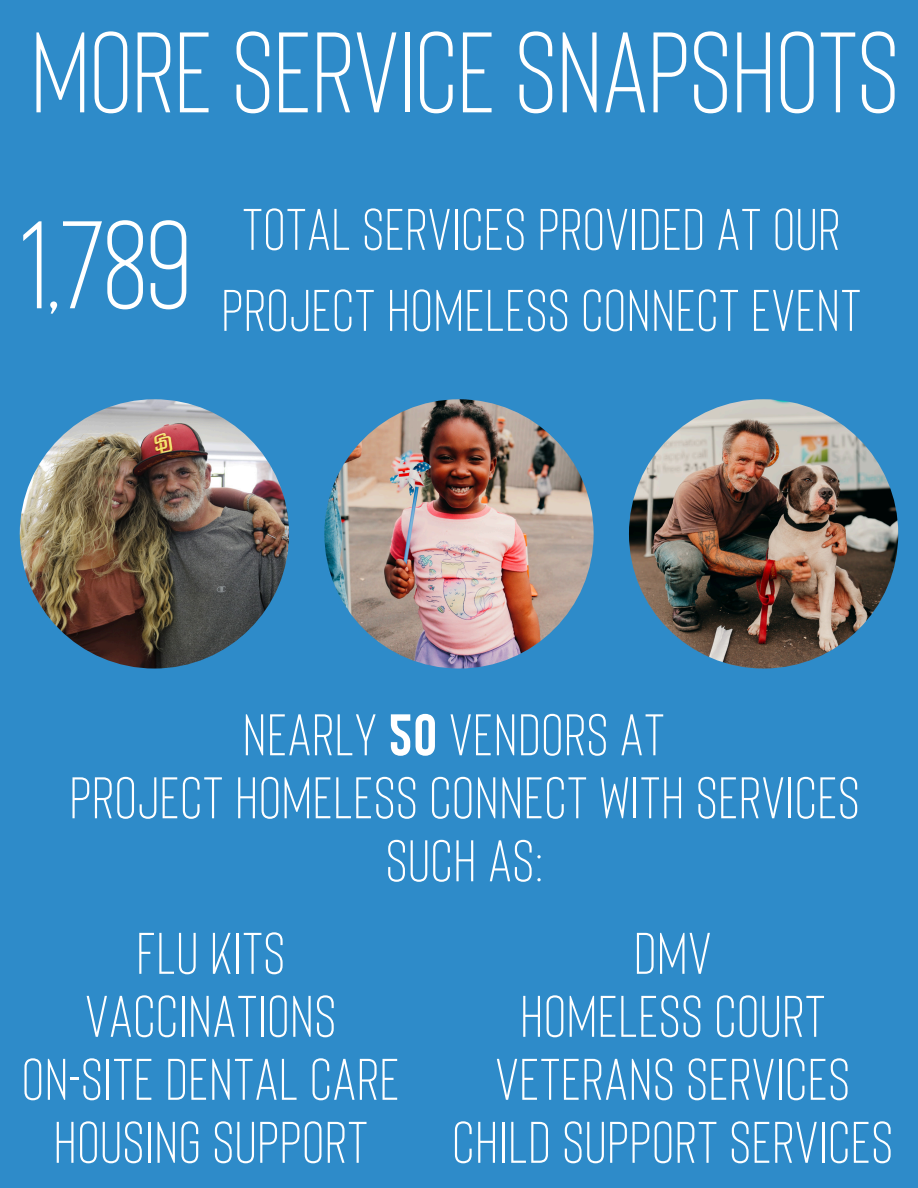
<style>
.page{position:relative;width:918px;height:1188px;background:#2e8bc9}
.page>*{position:absolute;margin:0;border:0;box-sizing:border-box;transform-origin:0 0}
.t1{font:124.2px "Bison";color:#fff}
.t2{font:114.15px "Bison";letter-spacing:.015em;color:#fff}
.t3{font:58.5px/81px "Bison";letter-spacing:.035em;color:#fff;text-align:center}
.s1{font-weight:700}
</style>
<div class="page">
<img style="left:20px;top:399px;width:269px;height:270px;border-radius:50%">
<img style="left:629px;top:399px;width:269px;height:270px;border-radius:50%">
<img style="left:324px;top:399px;width:270px;height:270px;border-radius:50%">
<p class="t2" style="left:32px;top:-2px;width:868px">MORE SERVICE SNAPSHOTS</p>
<p class="t1" style="left:20px;top:184px;width:173px">1,789</p>
<p class="t3" style="left:222px;top:186px;width:640px">TOTAL SERVICES PROVIDED AT OUR<br>PROJECT HOMELESS CONNECT EVENT</p>
<p class="t3" style="left:243px;top:691px;width:422px">NEARLY <span class="s1">50</span> VENDORS AT</p>
<p class="t3" style="left:70px;top:763px;width:790px;line-height:63px">PROJECT HOMELESS CONNECT WITH SERVICES<br>SUCH AS:</p>
<p class="t3" style="left:137px;top:910px;width:149px">FLU KITS</p>
<p class="t3" style="left:86px;top:973px;width:251px">VACCINATIONS</p>
<p class="t3" style="left:22px;top:1036px;width:378px">ON-SITE DENTAL CARE</p>
<p class="t3" style="left:54px;top:1099px;width:315px">HOUSING SUPPORT</p>
<p class="t3" style="left:635px;top:910px;width:78px">DMV</p>
<p class="t3" style="left:521px;top:973px;width:306px">HOMELESS COURT</p>
<p class="t3" style="left:496px;top:1036px;width:355px">VETERANS SERVICES</p>
<p class="t3" style="left:453px;top:1099px;width:441px">CHILD SUPPORT SERVICES</p>
</div>
